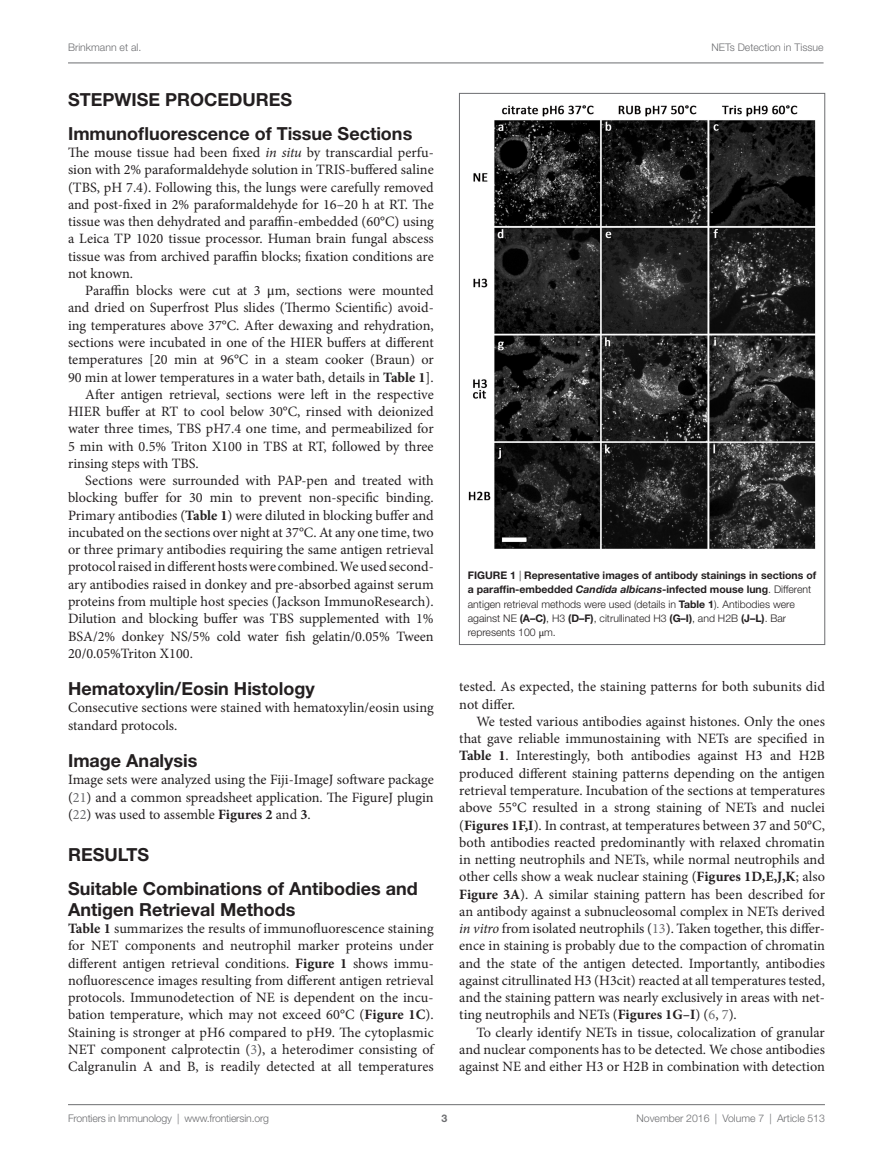
<style>
.page{position:relative;width:893px;height:1170px;background:#fff}
.page>*{position:absolute;margin:0;border:0;box-sizing:border-box;transform-origin:0 0}
.t1{font:700 18px/33.8px "Helvetica Neue LT Std";color:#231f20}
.t2{font:14.25px/17.2px "Minion Pro";color:#231f20;text-align:justify}
.t3{font:300 10.5px/14.2px "Helvetica Neue LT Std";color:#231f20}
.t4{font:300 10.5px "Helvetica Neue LT Std";color:#6c6d70}
.t5{font:700 10.5px "Helvetica Neue LT Std";color:#6c6d70}
.s1{font-style:italic}
.s2{font-family:"STIX General"}
.s3{font-weight:700}
.s4{color:#6c6d70}
.s5{font-weight:700;font-style:italic}
.s6{font-family:"STIX General";font-weight:400}
</style>
<div class="page">
<img style="left:469px;top:105px;width:346px;height:444px">
<hr style="left:68px;top:1104px;width:757px;height:1px;background:#6c6d70">
<hr style="left:68px;top:63px;width:755px;height:1px;background:#6c6d70">
<p class="t4" style="left:68px;top:41px;width:75px">Brinkmann et al.</p>
<p class="t4" style="left:711px;top:41px;width:114px">NETs Detection in Tissue</p>
<p class="t1" style="left:68px;top:82px;width:346px;text-indent:149px">EDURES<br>Immunofluorescence of Tissue Sections</p>
<p class="t2" style="left:68px;top:144px;width:367px">The mouse tissue had been fixed <span class="s1">in situ</span> by transcardial perfu&shy;sion with 2% paraformaldehyde solution in TRIS-buffered saline (TBS, pH 7.4). Following this, the lungs were carefully removed and post-fixed in 2% paraformaldehyde for 16–20 h at RT. The tissue was then dehydrated and paraffin-embedded (60°C) using a Leica TP 1020 tissue processor. Human brain fungal abscess tissue was from archived paraffin blocks; fixation conditions are not known.</p>
<p class="t2" style="left:85px;top:282px;width:350px">Paraffin blocks were cut at 3 <span class="s2">μ</span>m, sections were mounted</p>
<p class="t2" style="left:68px;top:299px;width:367px">and dried on Superfrost Plus slides (Thermo Scientific) avoid-</p>
<p class="t2" style="left:68px;top:316px;width:367px">ing temperatures above 37°C. After dewaxing and rehydration,</p>
<p class="t2" style="left:68px;top:334px;width:367px">sections were incubated in one of the HIER buffers at different</p>
<p class="t2" style="left:68px;top:351px;width:367px">temperatures [20 min at 96°C in a steam cooker (Braun) or</p>
<p class="t2" style="left:68px;top:368px;width:367px">90 min at lower temperatures in a water bath, details in <span class="s3">Table 1</span>].</p>
<p class="t2" style="left:85px;top:385px;width:350px">After antigen retrieval, sections were left in the respective</p>
<p class="t2" style="left:68px;top:403px;width:367px">HIER buffer at RT to cool below 30°C, rinsed with deionized</p>
<p class="t2" style="left:68px;top:420px;width:367px">water three times, TBS pH7.4 one time, and permeabilized for</p>
<p class="t2" style="left:68px;top:437px;width:367px">5 min with 0.5% Triton X100 in TBS at RT, followed by three</p>
<p class="t2" style="left:68px;top:455px;width:132px">rinsing steps with TBS.</p>
<p class="t2" style="left:85px;top:472px;width:350px">Sections were surrounded with PAP-pen and treated with</p>
<p class="t2" style="left:68px;top:489px;width:367px">blocking buffer for 30 min to prevent non-specific binding.</p>
<p class="t2" style="left:68px;top:506px;width:367px">Primary antibodies (<span class="s3">Table 1</span>) were diluted in blocking buffer and</p>
<p class="t2" style="left:68px;top:524px;width:367px">incubated on the sections over night at 37°C. At any one time, two</p>
<p class="t2" style="left:68px;top:541px;width:367px">or three primary antibodies requiring the same antigen retrieval</p>
<p class="t2" style="left:68px;top:558px;width:367px">protocol raised in different hosts were combined. We used second-</p>
<p class="t2" style="left:68px;top:575px;width:367px">ary antibodies raised in donkey and pre-absorbed against serum</p>
<p class="t2" style="left:68px;top:593px;width:367px">proteins from multiple host species (Jackson ImmunoResearch).</p>
<p class="t2" style="left:68px;top:610px;width:367px">Dilution and blocking buffer was TBS supplemented with 1%</p>
<p class="t2" style="left:68px;top:627px;width:367px">BSA/2% donkey NS/5% cold water fish gelatin/0.05% Tween</p>
<p class="t2" style="left:68px;top:644px;width:127px">20/0.05%Triton X100.</p>
<p class="t1" style="left:68px;top:671px;width:248px">Hematoxylin/Eosin Histology</p>
<p class="t2" style="left:68px;top:699px;width:367px">Consecutive sections were stained with hematoxylin/eosin using standard protocols.</p>
<p class="t1" style="left:68px;top:743px;width:131px">Image Analysis</p>
<p class="t2" style="left:68px;top:771px;width:367px">Image sets were analyzed using the Fiji-ImageJ software package (<span class="s4">21</span>) and a common spreadsheet application. The FigureJ plugin (<span class="s4">22</span>) was used to assemble <span class="s3">Figures 2</span> and <span class="s3">3</span>.</p>
<p class="t1" style="left:68px;top:837px;width:351px">RESULTS<br>Suitable Combinations of Antibodies and</p>
<p class="t1" style="left:68px;top:892px;width:229px">Antigen Retrieval Methods</p>
<p class="t2" style="left:68px;top:919px;width:367px"><span class="s3">Table 1</span> summarizes the results of immunofluorescence staining for NET components and neutrophil marker proteins under different antigen retrieval conditions. <span class="s3">Figure 1</span> shows immu&shy;nofluorescence images resulting from different antigen retrieval protocols. Immunodetection of NE is dependent on the incu&shy;bation temperature, which may not exceed 60°C (<span class="s3">Figure 1C</span>).<br>Staining is stronger at pH6 compared to pH9. The cytoplasmic NET component calprotectin (<span class="s4">3</span>), a heterodimer consisting of Calgranulin A and B, is readily detected at all temperatures</p>
<p class="t1" style="left:68px;top:82px;width:123px">STEPWISE PROC</p>
<p class="t3" style="left:468px;top:568px;width:350px"><span class="s3">FIGURE 1</span> | <span class="s3">Representative images of antibody stainings in sections of a paraffin-embedded</span> <span class="s5">Candida albicans</span><span class="s3">-infected mouse lung</span>. Different antigen retrieval methods were used (details in <span class="s3">Table 1</span>). Antibodies were against NE <span class="s3">(A–C)</span>, H3 <span class="s3">(D–F)</span>, citrullinated H3 <span class="s3">(G–I)</span>, and H2B <span class="s3">(J–L)</span>. Bar represents 100 <span class="s6">μ</span>m.</p>
<p class="t2" style="left:459px;top:678px;width:367px">tested. As expected, the staining patterns for both subunits did not differ.</p>
<p class="t2" style="left:459px;top:712px;width:367px;text-indent:17px">We tested various antibodies against histones. Only the ones that gave reliable immunostaining with NETs are specified in <span class="s3">Table 1</span>. Interestingly, both antibodies against H3 and H2B produced different staining patterns depending on the antigen retrieval temperature. Incubation of the sections at temperatures above 55°C resulted in a strong staining of NETs and nuclei (<span class="s3">Figures 1F,I</span>). In contrast, at temperatures between 37 and 50°C, both antibodies reacted predominantly with relaxed chromatin in netting neutrophils and NETs, while normal neutrophils and other cells show a weak nuclear staining (<span class="s3">Figures 1D,E,J,K</span>; also <span class="s3">Figure 3A</span>). A similar staining pattern has been described for an antibody against a subnucleosomal complex in NETs derived <span class="s1">in vitro</span> from isolated neutrophils (<span class="s4">13</span>). Taken together, this differ&shy;ence in staining is probably due to the compaction of chromatin and the state of the antigen detected. Importantly, antibodies against citrullinated H3 (H3cit) reacted at all temperatures tested, and the staining pattern was nearly exclusively in areas with net&shy;ting neutrophils and NETs (<span class="s3">Figures 1G–I</span>) (<span class="s4">6</span>, <span class="s4">7</span>).</p>
<p class="t2" style="left:459px;top:1023px;width:367px;text-indent:17px">To clearly identify NETs in tissue, colocalization of granular and nuclear components has to be detected. We chose antibodies against NE and either H3 or H2B in combination with detection</p>
<p class="t4" style="left:68px;top:1111px;width:203px">Frontiers in Immunology | www.frontiersin.org</p>
<p class="t4" style="left:636px;top:1111px;width:190px">November 2016 | Volume 7 | Article 513</p>
<p class="t5" style="left:441px;top:1111px;width:7px">3</p>
</div>
